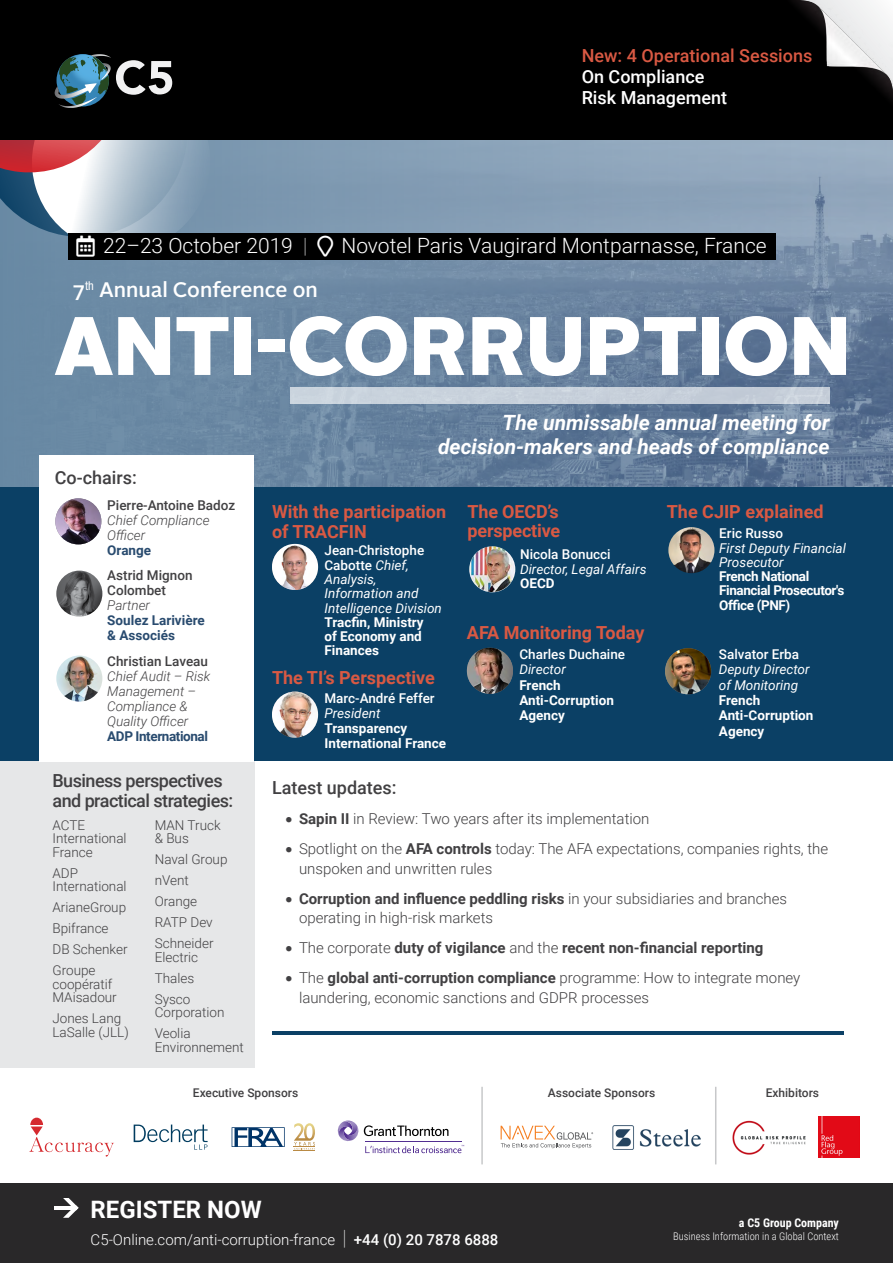
<style>
.page{position:relative;width:893px;height:1263px;background:#fff}
.page>*{position:absolute;margin:0;border:0;box-sizing:border-box;transform-origin:0 0}
.t1{font:900 82.65px "Alright Sans";color:#fff}
.t2{font:700 24px "Roboto";color:#fff}
.t3{font:italic 700 21px/24px "Roboto";color:#fff;text-align:right}
.t4{font:300 21px "Roboto";color:#fff}
.t5{font:500 21px "Alright Sans";color:#fff}
.t6{font:700 18px/19px "Roboto";color:#d95943}
.t7{font:500 18px/20.2px "Roboto";letter-spacing:-.03em;color:#414042}
.t8{font:500 18px/21px "Roboto";color:#fff}
.t9{font:500 18px "Roboto";color:#414042}
.t10{font:500 18px "Roboto";color:#d95943}
.t11{font:300 15px/19.5px "Roboto";color:#414042}
.t12{font:700 15px "Roboto";color:#414042}
.t13{font:300 15px "Roboto";color:#fff}
.t14{font:300 13.5px/21px "Roboto";color:#414042}
.t15{font:italic 13.5px/14.2px "Roboto";color:#fff}
.t16{font:700 13.5px/15.5px "Roboto";color:#fff}
.t17{font:italic 300 13.5px/15px "Roboto";color:#414042}
.t18{font:500 13.5px "Roboto";color:#fff}
.t19{font:500 13.5px/15px "Roboto";color:#414042}
.t20{font:700 13.5px/14.2px "Roboto";letter-spacing:-.03em;color:#fff}
.t21{font:700 13.5px/15px "Roboto";color:#294b6f}
.t22{font:700 13.5px "Roboto";letter-spacing:-.03em;color:#294b6f}
.t23{font:500 12px "Roboto";color:#414042}
.t24{font:700 12px "Roboto Condensed";color:#fff}
.t25{font:300 10.5px "Roboto Condensed";color:#fff}
.s1{font-weight:100}
.s2{font-weight:500;font-style:normal}
.s3{font-weight:700}
.s4{font-weight:300}
.s5{font-weight:100;font-size:21px}
.s6{font-weight:500}
</style>
<div class="page">
<div style="left:0;top:1183px;width:893px;height:80px;background:#292829"></div>
<hr style="left:54px;top:1206px;width:23px;height:4px;background:#fff">
<svg style="left:63px;top:1198px;width:16px;height:20px"></svg>
<svg style="left:0;top:139px;width:893px;height:348px;background:#708aa5"></svg>
<div style="left:0;top:761px;width:254px;height:307px;background:#e6e7e8"></div>
<div style="left:0;top:487px;width:893px;height:274px;background:#0b4065"></div>
<div style="left:0;top:0;width:893px;height:139px;background:#000"></div>
<div style="left:68px;top:233px;width:708px;height:26px;background:#000"></div>
<svg style="left:0;top:54px;width:221px;height:208px"></svg>
<img style="left:469px;top:546px;width:46px;height:46px;border-radius:23px">
<img style="left:668px;top:527px;width:46px;height:46px;border-radius:23px">
<div style="left:290px;top:387px;width:540px;height:16px;background:#c8d1db"></div>
<img style="left:467px;top:648px;width:46px;height:46px;border-radius:23px">
<img style="left:665px;top:648px;width:46px;height:46px;border-radius:23px">
<div style="left:39px;top:455px;width:215px;height:307px;background:#fff"></div>
<img style="left:55px;top:498px;width:46px;height:46px;border-radius:23px">
<img style="left:56px;top:571px;width:46px;height:46px;border-radius:23px">
<img style="left:56px;top:655px;width:46px;height:47px;border-radius:23px">
<img style="left:793px;top:0;width:100px;height:100px">
<img style="left:272px;top:544px;width:46px;height:46px;border-radius:23px">
<img style="left:272px;top:692px;width:46px;height:46px;border-radius:23px">
<img style="left:612px;top:1125px;width:89px;height:24px">
<svg style="left:501px;top:1126px;width:92px;height:22px"></svg>
<img style="left:818px;top:1116px;width:41px;height:41px">
<svg style="left:29px;top:1118px;width:85px;height:38px"></svg>
<hr style="left:481px;top:1087px;width:2px;height:77px;background:#c7c8ca">
<hr style="left:715px;top:1087px;width:1px;height:77px;background:#c7c8ca">
<svg style="left:337px;top:1120px;width:127px;height:33px"></svg>
<svg style="left:232px;top:1127px;width:53px;height:20px"></svg>
<svg style="left:294px;top:1142px;width:21px;height:9px"></svg>
<img style="left:294px;top:1123px;width:21px;height:18px">
<svg style="left:134px;top:1124px;width:74px;height:26px"></svg>
<img style="left:732px;top:1120px;width:74px;height:35px">
<hr style="left:272px;top:1032px;width:572px;height:3px;background:#0b4065">
<p class="t10" style="left:582px;top:43px;width:232px">New: 4 Operational Sessions</p>
<p class="t8" style="left:582px;top:66px;width:147px">On Compliance<br>Risk Management</p>
<h3 class="t4" style="left:76px;top:231px;width:232px">▲ 22–23 October 2019 <span class="s1">|</span></h3>
<h3 class="t4" style="left:341px;top:231px;width:427px">Novotel Paris Vaugirard Montparnasse, France</h3>
<h3 class="t5" style="left:73px;top:275px;width:246px">7<sup>th</sup> Annual Conference on</h3>
<h1 class="t1" style="left:54px;top:287px;width:798px">ANTI-CORRUPTION</h1>
<p class="t9" style="left:55px;top:465px;width:84px">Co-chairs:</p>
<p class="t19" style="left:107px;top:497px;width:129px">Pierre-Antoine Badoz</p>
<p class="t17" style="left:107px;top:512px;width:104px">Chief Compliance<br>Officer</p>
<p class="t21" style="left:107px;top:542px;width:45px">Orange</p>
<p class="t19" style="left:107px;top:567px;width:87px">Astrid Mignon<br>Colombet</p>
<p class="t17" style="left:107px;top:597px;width:44px">Partner</p>
<p class="t21" style="left:107px;top:612px;width:99px">Soulez Larivière &amp; Associés</p>
<p class="t19" style="left:107px;top:653px;width:102px">Christian Laveau</p>
<p class="t17" style="left:107px;top:668px;width:105px">Chief Audit – Risk<br>Management –<br>Compliance &amp;<br>Quality Officer</p>
<p class="t22" style="left:107px;top:727px;width:102px">ADP International</p>
<p class="t7" style="left:52px;top:769px;width:182px">Business perspectives and practical strategies:</p>
<p class="t14" style="left:52px;top:817px;width:76px;line-height:13.5px">ACTE<br>International<br>France</p>
<p class="t14" style="left:52px;top:865px;width:76px;line-height:13.5px">ADP<br>International</p>
<p class="t14" style="left:52px;top:896px;width:77px">ArianeGroup<br>Bpifrance<br>DB Schenker<br>Groupe</p>
<p class="t14" style="left:52px;top:976px;width:66px;line-height:13.5px">coopératif<br>MAisadour</p>
<p class="t14" style="left:52px;top:1011px;width:78px;line-height:13.5px">Jones Lang<br>LaSalle (JLL)</p>
<p class="t14" style="left:155px;top:817px;width:67px;line-height:13.5px">MAN Truck &amp; Bus</p>
<p class="t14" style="left:155px;top:848px;width:74px">Naval Group nVent<br>Orange<br>RATP Dev<br>Schneider</p>
<p class="t14" style="left:155px;top:946px;width:45px">Electric<br>Thales<br>Sysco</p>
<p class="t14" style="left:155px;top:1001px;width:71px">Corporation<br>Veolia</p>
<p class="t14" style="left:155px;top:1036px;width:91px">Environnement</p>
<h3 class="t3" style="left:438px;top:410px;width:393px">The unmissable annual meeting for decision-makers and heads of compliance</h3>
<p class="t6" style="left:272px;top:501px;width:176px;line-height:19.8px">With the participation of TRACFIN</p>
<p class="t15" style="left:324px;top:543px;width:119px"><span class="s2">Jean-Christophe<br>Cabotte</span> Chief,<br>Analysis,<br>Information and<br>Intelligence Division</p>
<p class="t16" style="left:324px;top:614px;width:101px;line-height:14.2px">Tracfin, Ministry of Economy and<br>Finances</p>
<p class="t6" style="left:272px;top:667px;width:164px">The TI’s Perspective</p>
<p class="t18" style="left:324px;top:689px;width:112px">Marc-André Feffer</p>
<p class="t15" style="left:324px;top:705px;width:57px">President</p>
<p class="t16" style="left:324px;top:720px;width:123px;line-height:15px">Transparency<br>International France</p>
<p class="t6" style="left:468px;top:501px;width:94px">The OECD’s perspective</p>
<p class="t18" style="left:520px;top:545px;width:92px">Nicola Bonucci</p>
<p class="t15" style="left:520px;top:561px;width:128px">Director, Legal Affairs</p>
<p class="t16" style="left:520px;top:575px;width:36px">OECD</p>
<p class="t6" style="left:467px;top:622px;width:179px">AFA Monitoring Today</p>
<p class="t18" style="left:519px;top:645px;width:107px">Charles Duchaine</p>
<p class="t15" style="left:519px;top:662px;width:48px">Director</p>
<p class="t16" style="left:519px;top:677px;width:96px">French<br>Anti-Corruption<br>Agency</p>
<p class="t6" style="left:667px;top:501px;width:158px">The CJIP explained</p>
<p class="t18" style="left:719px;top:524px;width:65px">Eric Russo</p>
<p class="t15" style="left:719px;top:540px;width:128px">First Deputy Financial<br>Prosecutor</p>
<p class="t20" style="left:719px;top:569px;width:126px">French National<br>Financial Prosecutor's<br>Office (PNF)</p>
<p class="t18" style="left:719px;top:645px;width:82px">Salvator Erba</p>
<p class="t15" style="left:719px;top:661px;width:92px;line-height:15.5px">Deputy Director of Monitoring</p>
<p class="t16" style="left:719px;top:692px;width:96px">French<br>Anti-Corruption<br>Agency</p>
<p class="t9" style="left:272px;top:775px;width:126px">Latest updates:</p>
<p class="t11" style="left:285px;top:809px;width:365px">• <span class="s3">Sapin II</span> in Review: Two years after its implementation</p>
<p class="t11" style="left:299px;top:839px;width:531px;text-indent:-14px">• Spotlight on the <span class="s3">AFA controls</span> today: The AFA expectations, companies rights, the unspoken and unwritten rules</p>
<p class="t11" style="left:299px;top:888px;width:489px;text-indent:-13px">• <span class="s3">Corruption and influence peddling risks</span> in your subsidiaries and branches operating in high-risk markets</p>
<p class="t12" style="left:285px;top:937px;width:479px">• <span class="s4">The corporate</span> duty of vigilance <span class="s4">and the</span> recent non-financial reporting</p>
<p class="t11" style="left:299px;top:968px;width:503px;text-indent:-14px">• The <span class="s3">global anti-corruption compliance</span> programme: How to integrate money laundering, economic sanctions and GDPR processes</p>
<p class="t23" style="left:193px;top:1084px;width:107px">Executive Sponsors</p>
<p class="t23" style="left:548px;top:1084px;width:109px">Associate Sponsors</p>
<p class="t23" style="left:766px;top:1084px;width:55px">Exhibitors</p>
<h2 class="t2" style="left:91px;top:1192px;width:173px">REGISTER NOW</h2>
<p class="t13" style="left:91px;top:1229px;width:409px">C5-Online.com/anti-corruption-france <span class="s5">|</span> <span class="s6">+44 (0) 20 7878 6888</span></p>
<p class="t24" style="left:739px;top:1214px;width:102px">a C5 Group Company</p>
<p class="t25" style="left:673px;top:1228px;width:167px">Business Information in a Global Context</p>
</div>
